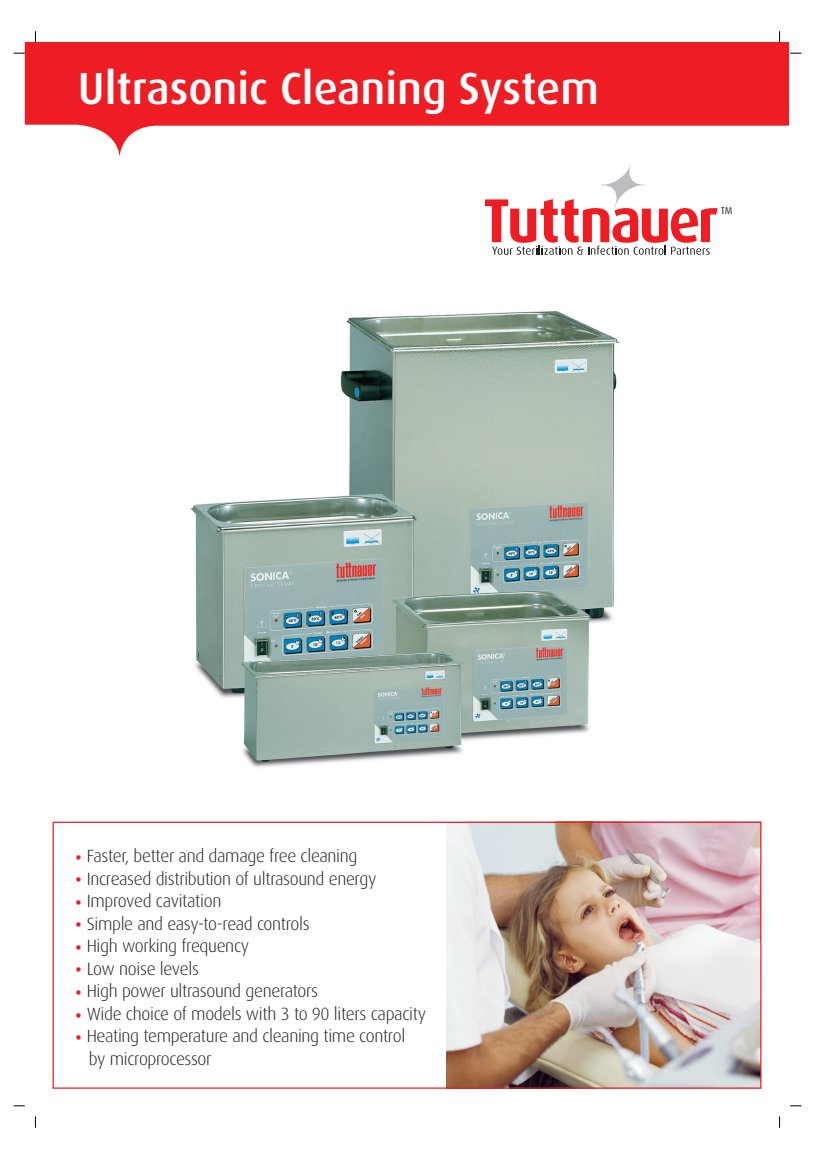
<style>
.page{position:relative;width:815px;height:1159px;background:#fff}
.page>*{position:absolute;margin:0;border:0;box-sizing:border-box;transform-origin:0 0}
.t1{font:500 45px "Dax";color:#fff}
.t2{font:300 17.75px/22.5px "Dax";letter-spacing:-.02em;color:#231f20}
.t3{font:10px "Dax";color:#231f20}
.s1{font-weight:400;font-size:24px;color:#ee1d23}
</style>
<div class="page">
<svg style="left:35px;top:31px;width:1px;height:12px"></svg>
<svg style="left:779px;top:31px;width:1px;height:12px"></svg>
<img style="left:447px;top:823px;width:312px;height:263px">
<svg style="left:25px;top:43px;width:764px;height:113px;fill:#ee1d23"></svg>
<div style="left:53px;top:821px;width:708px;height:267px;border:1px solid #ee1d23"></div>
<svg style="left:485px;top:163px;width:233px;height:92px"></svg>
<img style="left:190px;top:311px;width:430px;height:457px">
<h1 class="t1" style="left:78px;top:69px;width:523px">Ultrasonic Cleaning System</h1>
<p class="t3" style="left:721px;top:206px;width:13px">TM</p>
<p class="t2" style="left:75px;top:846px;width:284px"><span class="s1">•</span> Faster, better and damage free cleaning</p>
<p class="t2" style="left:75px;top:868px;width:303px"><span class="s1">•</span> Increased distribution of ultrasound energy</p>
<p class="t2" style="left:75px;top:891px;width:148px"><span class="s1">•</span> Improved cavitation</p>
<p class="t2" style="left:75px;top:913px;width:236px"><span class="s1">•</span> Simple and easy-to-read controls</p>
<p class="t2" style="left:75px;top:936px;width:176px"><span class="s1">•</span> High working frequency</p>
<p class="t2" style="left:75px;top:958px;width:126px"><span class="s1">•</span> Low noise levels</p>
<p class="t2" style="left:75px;top:981px;width:245px"><span class="s1">•</span> High power ultrasound generators</p>
<p class="t2" style="left:75px;top:1003px;width:353px"><span class="s1">•</span> Wide choice of models with 3 to 90 liters capacity</p>
<p class="t2" style="left:89px;top:1026px;width:318px;text-indent:-14px"><span class="s1">•</span> Heating temperature and cleaning time control by microprocessor</p>
</div>
